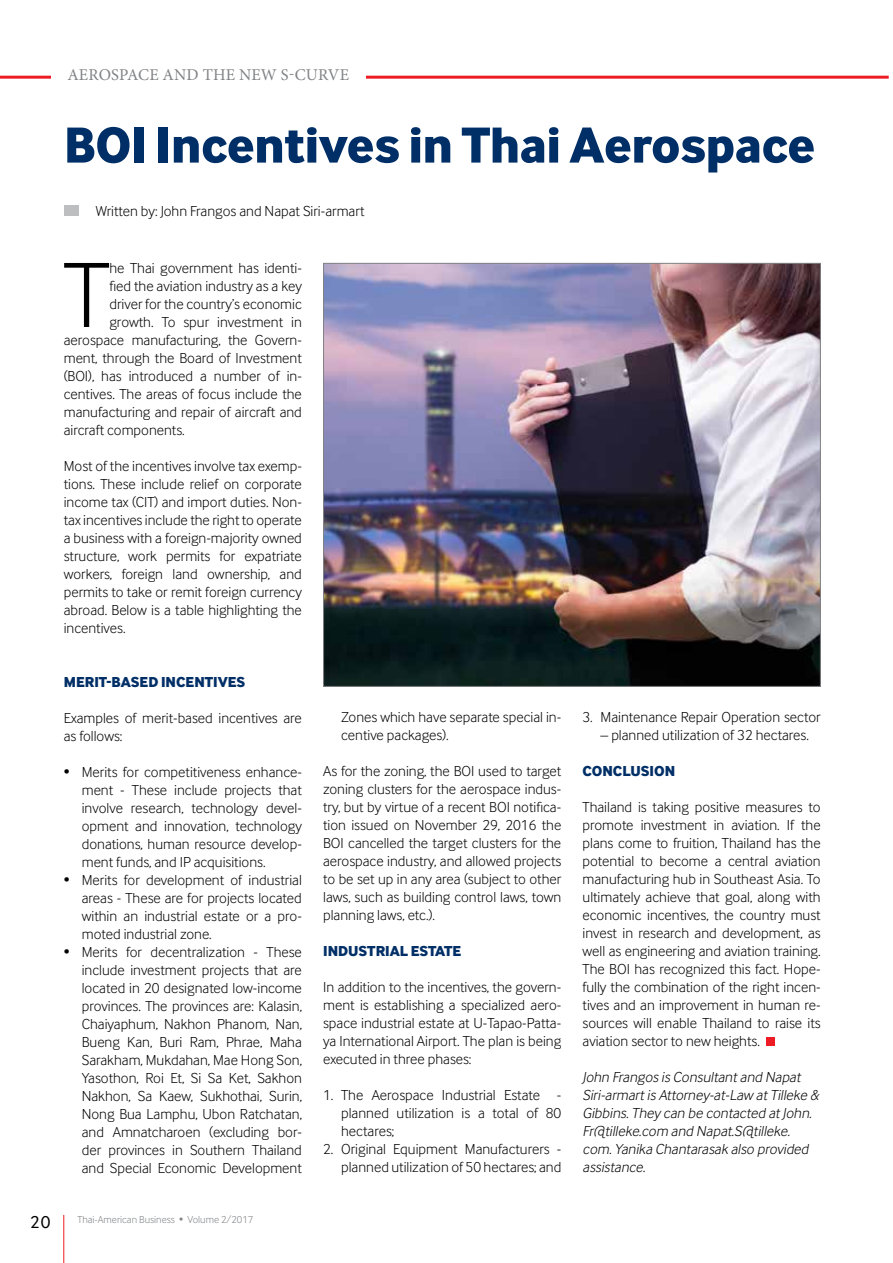
<style>
.page{position:relative;width:893px;height:1263px;background:#fff}
.page>*{position:absolute;margin:0;border:0;box-sizing:border-box;transform-origin:0 0}
.t1{font:300 96px "Inter Face Corp";color:#000}
.t2{font:52.5px "Inter Face Corp X Bold";color:#002f67}
.t3{font:18px "Inter Face Corp";color:#000}
.t4{font:16.5px "Minion Pro";letter-spacing:.01em;color:#808285}
.t5{font:300 15px/18px "Inter Face Corp";color:#000;text-align:justify}
.t6{font:italic 300 15px/18px "Inter Face Corp";color:#000}
.t7{font:15px "Inter Face Corp X Bold";color:#002f67}
.t8{font:300 10.5px "Inter Face Corp";color:#808285}
</style>
<div class="page">
<hr style="left:0;top:76px;width:889px;height:3px;background:#ed1c24">
<hr style="left:63px;top:1215px;width:1px;height:48px;background:#ed1c24">
<div style="left:51px;top:68px;width:315px;height:23px;background:#fff"></div>
<div style="left:766px;top:1037px;width:9px;height:9px;background:#ed1c24"></div>
<div style="left:65px;top:206px;width:14px;height:10px;background:#bcbec0"></div>
<img style="left:325px;top:265px;width:494px;height:420px">
<p class="t4" style="left:67px;top:63px;width:283px">AEROSPACE AND THE NEW S-CURVE</p>
<h2 class="t2" style="left:64px;top:112px;width:752px">BOI Incentives in Thai Aerospace</h2>
<p class="t5" style="left:96px;top:201px;width:270px">Written by: John Frangos and Napat Siri-armart</p>
<h1 class="t1" style="left:64px;top:235px;width:47px">T</h1>
<p class="t5" style="left:109px;top:258px;width:194px">he Thai government has identi-</p>
<p class="t5" style="left:109px;top:276px;width:194px">fied the aviation industry as a key</p>
<p class="t5" style="left:109px;top:294px;width:194px">driver for the country’s economic</p>
<p class="t5" style="left:109px;top:312px;width:194px">growth. To spur investment in</p>
<p class="t5" style="left:64px;top:330px;width:240px">aerospace manufacturing, the Govern-</p>
<p class="t5" style="left:64px;top:348px;width:240px">ment, through the Board of Investment</p>
<p class="t5" style="left:64px;top:366px;width:240px">(BOI), has introduced a number of in-</p>
<p class="t5" style="left:64px;top:384px;width:240px">centives. The areas of focus include the</p>
<p class="t5" style="left:64px;top:402px;width:240px">manufacturing and repair of aircraft and</p>
<p class="t5" style="left:64px;top:420px;width:123px">aircraft components.</p>
<p class="t5" style="left:64px;top:456px;width:240px">Most of the incentives involve tax exemp&shy;tions. These include relief on corporate income tax (CIT) and import duties. Non&shy;tax incentives include the right to operate a business with a foreign-majority owned structure, work permits for expatriate workers, foreign land ownership, and permits to take or remit foreign currency abroad. Below is a table highlighting the incentives.</p>
<p class="t7" style="left:64px;top:673px;width:183px">MERIT-BASED INCENTIVES</p>
<p class="t5" style="left:64px;top:708px;width:240px">Examples of merit-based incentives are as follows:</p>
<p class="t5" style="left:82px;top:762px;width:222px;text-indent:-18px">• Merits for competitiveness enhance&shy;ment - These include projects that involve research, technology devel&shy;opment and innovation, technology donations, human resource develop&shy;ment funds, and IP acquisitions.</p>
<p class="t5" style="left:82px;top:870px;width:222px;text-indent:-18px">• Merits for development of industrial areas - These are for projects located within an industrial estate or a pro&shy;moted industrial zone.</p>
<p class="t5" style="left:82px;top:942px;width:222px;text-indent:-18px">• Merits for decentralization - These include investment projects that are located in 20 designated low-income provinces. The provinces are: Kalasin, Chaiyaphum, Nakhon Phanom, Nan, Bueng Kan, Buri Ram, Phrae, Maha Sarakham, Mukdahan, Mae Hong Son, Yasothon, Roi Et, Si Sa Ket, Sakhon Nakhon, Sa Kaew, Sukhothai, Surin, Nong Bua Lamphu, Ubon Ratchatan, and Amnatcharoen (excluding bor&shy;der provinces in Southern Thailand and Special Economic Development</p>
<p class="t3" style="left:30px;top:1211px;width:22px">20</p>
<p class="t8" style="left:77px;top:1213px;width:177px">Thai-American Business • Volume 2/2017</p>
<p class="t5" style="left:341px;top:707px;width:222px">Zones which have separate special in&shy;centive packages).</p>
<p class="t5" style="left:323px;top:761px;width:240px">As for the zoning, the BOI used to target zoning clusters for the aerospace indus&shy;try, but by virtue of a recent BOI notifica&shy;tion issued on November 29, 2016 the BOI cancelled the target clusters for the aerospace industry, and allowed projects to be set up in any area (subject to other laws, such as building control laws, town planning laws, etc.).</p>
<p class="t7" style="left:323px;top:942px;width:139px">INDUSTRIAL ESTATE</p>
<p class="t5" style="left:323px;top:977px;width:240px">In addition to the incentives, the govern&shy;ment is establishing a specialized aero&shy;space industrial estate at U-Tapao-Patta&shy;ya International Airport. The plan is being executed in three phases:</p>
<p class="t5" style="left:341px;top:1085px;width:222px;text-indent:-18px">1. The Aerospace Industrial Estate - planned utilization is a total of 80 hectares;</p>
<p class="t5" style="left:323px;top:1139px;width:240px;text-align:right">2. Original Equipment Manufacturers - planned utilization of 50 hectares; and</p>
<p class="t5" style="left:583px;top:707px;width:240px">3. Maintenance Repair Operation sector</p>
<p class="t5" style="left:601px;top:725px;width:210px">– planned utilization of 32 hectares.</p>
<p class="t7" style="left:583px;top:762px;width:94px">CONCLUSION</p>
<p class="t5" style="left:583px;top:797px;width:240px">Thailand is taking positive measures to promote investment in aviation. If the plans come to fruition, Thailand has the potential to become a central aviation manufacturing hub in Southeast Asia. To ultimately achieve that goal, along with economic incentives, the country must invest in research and development, as well as engineering and aviation training.<br>The BOI has recognized this fact. Hope&shy;fully the combination of the right incen&shy;tives and an improvement in human re&shy;sources will enable Thailand to raise its aviation sector to new heights.</p>
<p class="t6" style="left:583px;top:1067px;width:241px">John Frangos is Consultantand Napat Siri-armartis Attorney-at-Law atTilleke &amp; Gibbins.They can be contacted atJohn.<br>Fr@tilleke.com and Napat.S@tilleke. com.Yanika Chantarasak also provided assistance.</p>
</div>
